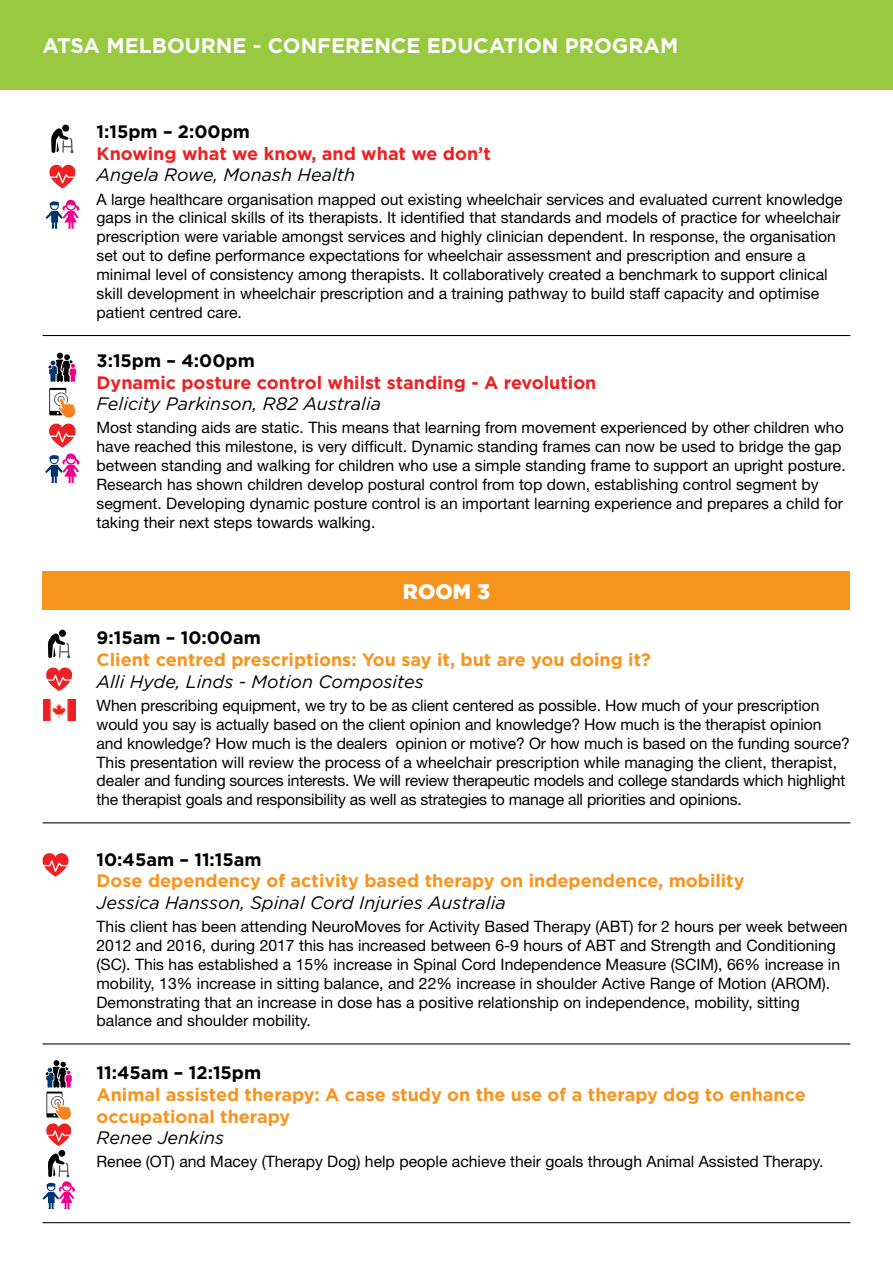
<style>
.page{position:relative;width:893px;height:1263px;background:#fff}
.page>*{position:absolute;margin:0;border:0;box-sizing:border-box;transform-origin:0 0}
.t1{font:700 21px "Gotham";color:#fff}
.t2{font:900 21px "Gotham";color:#fff}
.t3{font:700 18px/21.6px "Gotham";color:#f7941e}
.t4{font:italic 18px "Gotham";color:#000}
.t5{font:700 18px "Gotham";color:#ed2124}
.t6{font:700 18px "Gotham";color:#000}
.t7{font:15.75px/18.9px "Helvetica Neue";color:#000}
</style>
<div class="page">
<hr style="left:43px;top:335px;width:807px;height:1px;background:#000">
<hr style="left:43px;top:822px;width:807px;height:1px;background:#000">
<hr style="left:43px;top:1043px;width:807px;height:1px;background:#000">
<hr style="left:43px;top:1222px;width:807px;height:1px;background:#000">
<div style="left:43px;top:572px;width:807px;height:38px;background:#f7941e"></div>
<svg style="left:42px;top:853px;width:27px;height:24px"></svg>
<svg style="left:45px;top:1060px;width:27px;height:86px"></svg>
<div style="left:58px;top:1150px;width:7px;height:7px;background:#000;border-radius:50%"></div>
<svg style="left:43px;top:1153px;width:32px;height:56px"></svg>
<svg style="left:49px;top:165px;width:27px;height:23px"></svg>
<svg style="left:51px;top:128px;width:23px;height:25px"></svg>
<div style="left:62px;top:125px;width:7px;height:7px;background:#000;border-radius:50%"></div>
<svg style="left:46px;top:200px;width:34px;height:29px"></svg>
<svg style="left:48px;top:353px;width:28px;height:29px"></svg>
<svg style="left:49px;top:388px;width:27px;height:30px"></svg>
<svg style="left:49px;top:424px;width:27px;height:23px"></svg>
<svg style="left:45px;top:453px;width:35px;height:30px"></svg>
<img style="left:43px;top:700px;width:32px;height:21px">
<svg style="left:46px;top:667px;width:26px;height:24px"></svg>
<svg style="left:48px;top:633px;width:22px;height:25px"></svg>
<div style="left:59px;top:630px;width:7px;height:7px;background:#000;border-radius:50%"></div>
<div style="left:0;top:0;width:893px;height:89px;background:#98c940"></div>
<h1 class="t1" style="left:43px;top:34px;width:637px">ATSA MELBOURNE - CONFERENCE EDUCATION PROGRAM</h1>
<p class="t6" style="left:97px;top:121px;width:155px">1:15pm – 2:00pm</p>
<p class="t5" style="left:97px;top:143px;width:396px">Knowing what we know, and what we don’t</p>
<p class="t4" style="left:97px;top:165px;width:260px">Angela Rowe, Monash Health</p>
<p class="t7" style="left:97px;top:189px;width:748px">A large healthcare organisation mapped out existing wheelchair services and evaluated current knowledge gaps in the clinical skills of its therapists. It identified that standards and models of practice for wheelchair prescription were variable amongst services and highly clinician dependent. In response, the organisation set out to define performance expectations for wheelchair assessment and prescription and ensure a minimal level of consistency among therapists. It collaboratively created a benchmark to support clinical skill development in wheelchair prescription and a training pathway to build staff capacity and optimise patient centred care.</p>
<p class="t6" style="left:97px;top:350px;width:160px">3:15pm – 4:00pm</p>
<p class="t5" style="left:97px;top:372px;width:501px">Dynamic posture control whilst standing - A revolution</p>
<p class="t4" style="left:97px;top:394px;width:286px">Felicity Parkinson, R82 Australia</p>
<p class="t7" style="left:97px;top:418px;width:751px">Most standing aids are static. This means that learning from movement experienced by other children who have reached this milestone, is very difficult. Dynamic standing frames can now be used to bridge the gap between standing and walking for children who use a simple standing frame to support an upright posture.<br>Research has shown children develop postural control from top down, establishing control segment by segment. Developing dynamic posture control is an important learning experience and prepares a child for taking their next steps towards walking.</p>
<h1 class="t2" style="left:403px;top:580px;width:89px">ROOM 3</h1>
<p class="t6" style="left:97px;top:628px;width:166px">9:15am – 10:00am</p>
<p class="t3" style="left:97px;top:648px;width:556px">Client centred prescriptions: You say it, but are you doing it?</p>
<p class="t4" style="left:97px;top:671px;width:329px">Alli Hyde, Linds - Motion Composites</p>
<p class="t7" style="left:97px;top:695px;width:755px">When prescribing equipment, we try to be as client centered as possible. How much of your prescription would you say is actually based on the client opinion and knowledge? How much is the therapist opinion and knowledge? How much is the dealers opinion or motive? Or how much is based on the funding source?<br>This presentation will review the process of a wheelchair prescription while managing the client, therapist, dealer and funding sources interests. We will review therapeutic models and college standards which highlight the therapist goals and responsibility as well as strategies to manage all priorities and opinions.</p>
<p class="t6" style="left:97px;top:849px;width:167px">10:45am – 11:15am</p>
<p class="t3" style="left:97px;top:869px;width:649px">Dose dependency of activity based therapy on independence, mobility</p>
<p class="t4" style="left:97px;top:892px;width:411px">Jessica Hansson, Spinal Cord Injuries Australia</p>
<p class="t7" style="left:97px;top:917px;width:753px">This client has been attending NeuroMoves for Activity Based Therapy (ABT) for 2 hours per week between 2012 and 2016, during 2017 this has increased between 6-9 hours of ABT and Strength and Conditioning (SC). This has established a 15% increase in Spinal Cord Independence Measure (SCIM), 66% increase in mobility, 13% increase in sitting balance, and 22% increase in shoulder Active Range of Motion (AROM).<br>Demonstrating that an increase in dose has a positive relationship on independence, mobility, sitting balance and shoulder mobility.</p>
<p class="t6" style="left:97px;top:1062px;width:166px">11:45am – 12:15pm</p>
<p class="t3" style="left:97px;top:1083px;width:711px">Animal assisted therapy: A case study on the use of a therapy dog to enhance occupational therapy</p>
<p class="t4" style="left:97px;top:1128px;width:129px">Renee Jenkins</p>
<p class="t7" style="left:97px;top:1152px;width:728px">Renee (OT) and Macey (Therapy Dog) help people achieve their goals through Animal Assisted Therapy.</p>
</div>
